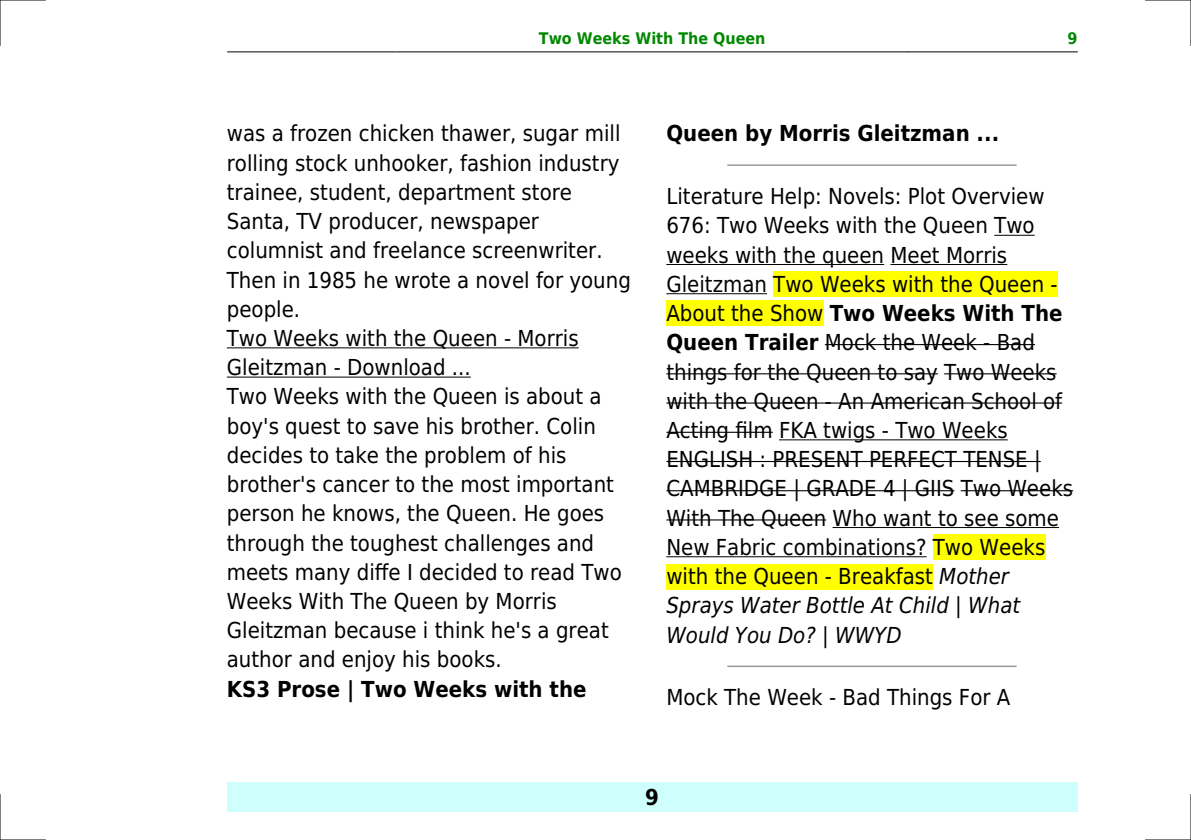
<style>
.page{position:relative;width:1191px;height:840px;background:#fff}
.page>*{position:absolute;margin:0;border:0;box-sizing:border-box;transform-origin:0 0}
.t1{font:22px/29.2px "DejaVu Sans Condensed";color:#000}
.t2{font:700 22px "DejaVu Sans Condensed";color:#000}
.t3{font:700 16px "DejaVu Sans Condensed";color:#080}
.s1{font-weight:700}
.s2{font-style:italic}
</style>
<div class="page">
<hr style="left:227px;top:51px;width:170px;height:1px;background:#000">
<hr style="left:397px;top:51px;width:510px;height:1px;background:#000">
<hr style="left:907px;top:51px;width:170px;height:1px;background:#000">
<div style="left:227px;top:782px;width:850px;height:29px;background:#cffffc"></div>
<hr style="left:227px;top:347px;width:352px;height:1px;background:#000">
<hr style="left:227px;top:376px;width:244px;height:1px;background:#000">
<hr style="left:728px;top:164px;width:288px;height:2px;background:#999">
<hr style="left:994px;top:235px;width:40px;height:1px;background:#000">
<hr style="left:666px;top:264px;width:218px;height:1px;background:#000">
<hr style="left:890px;top:264px;width:117px;height:1px;background:#000">
<hr style="left:666px;top:293px;width:101px;height:1px;background:#000">
<div style="left:773px;top:271px;width:284px;height:26px;background:#ff0"></div>
<div style="left:666px;top:300px;width:157px;height:26px;background:#ff0"></div>
<hr style="left:825px;top:344px;width:210px;height:1px;background:#000">
<hr style="left:666px;top:373px;width:272px;height:1px;background:#000">
<hr style="left:944px;top:373px;width:112px;height:1px;background:#000">
<hr style="left:666px;top:402px;width:396px;height:1px;background:#000">
<hr style="left:666px;top:431px;width:106px;height:1px;background:#000">
<hr style="left:779px;top:439px;width:228px;height:1px;background:#000">
<hr style="left:666px;top:460px;width:374px;height:2px;background:#000">
<hr style="left:666px;top:490px;width:288px;height:1px;background:#000">
<hr style="left:960px;top:490px;width:113px;height:1px;background:#000">
<hr style="left:666px;top:519px;width:160px;height:1px;background:#000">
<hr style="left:832px;top:526px;width:227px;height:1px;background:#000">
<hr style="left:666px;top:556px;width:260px;height:1px;background:#000">
<div style="left:933px;top:534px;width:112px;height:25px;background:#ff0"></div>
<div style="left:666px;top:563px;width:267px;height:26px;background:#ff0"></div>
<hr style="left:728px;top:665px;width:288px;height:1px;background:#999">
<hr style="left:0;top:0;width:45px;height:1px;background:#000">
<hr style="left:1145px;top:0;width:46px;height:1px;background:#000">
<hr style="left:0;top:839px;width:45px;height:1px;background:#000">
<hr style="left:1145px;top:839px;width:46px;height:1px;background:#000">
<hr style="left:0;top:0;width:1px;height:45px;background:#000">
<hr style="left:0;top:794px;width:1px;height:45px;background:#000">
<hr style="left:1190px;top:0;width:1px;height:45px;background:#000">
<hr style="left:1190px;top:794px;width:1px;height:45px;background:#000">
<p class="t3" style="left:539px;top:29px;width:228px">Two Weeks With The Queen</p>
<p class="t3" style="left:1067px;top:29px;width:12px">9</p>
<p class="t1" style="left:227px;top:119px;width:405px">was a frozen chicken thawer, sugar mill rolling stock unhooker, fashion industry trainee, student, department store Santa, TV producer, newspaper columnist and freelance screenwriter.<br>Then in 1985 he wrote a novel for young people.<br>Two Weeks with the Queen - Morris Gleitzman - Download ...<br>Two Weeks with the Queen is about a boy's quest to save his brother. Colin decides to take the problem of his brother's cancer to the most important person he knows, the Queen. He goes through the toughest challenges and meets many diffe I decided to read Two Weeks With The Queen by Morris Gleitzman because i think he's a great author and enjoy his books.</p>
<p class="t2" style="left:227px;top:676px;width:361px">KS3 Prose | Two Weeks with the</p>
<p class="t2" style="left:666px;top:121px;width:334px">Queen by Morris Gleitzman ...</p>
<p class="t1" style="left:666px;top:182px;width:408px">Literature Help: Novels: Plot Overview 676: Two Weeks with the Queen Two weeks with the queen Meet Morris Gleitzman Two Weeks with the Queen - About the Show <span class="s1">Two Weeks With The Queen Trailer</span> Mock the Week - Bad things for the Queen to say Two Weeks with the Queen - An American School of Acting film FKA twigs - Two Weeks ENGLISH : PRESENT PERFECT TENSE | CAMBRIDGE | GRADE 4 | GIIS Two Weeks With The Queen Who want to see some New Fabric combinations? Two Weeks with the Queen - Breakfast <span class="s2">Mother Sprays Water Bottle At Child | What Would You Do? | WWYD</span></p>
<p class="t1" style="left:666px;top:682px;width:345px">Mock The Week - Bad Things For A</p>
<p class="t2" style="left:645px;top:783px;width:15px">9</p>
</div>
